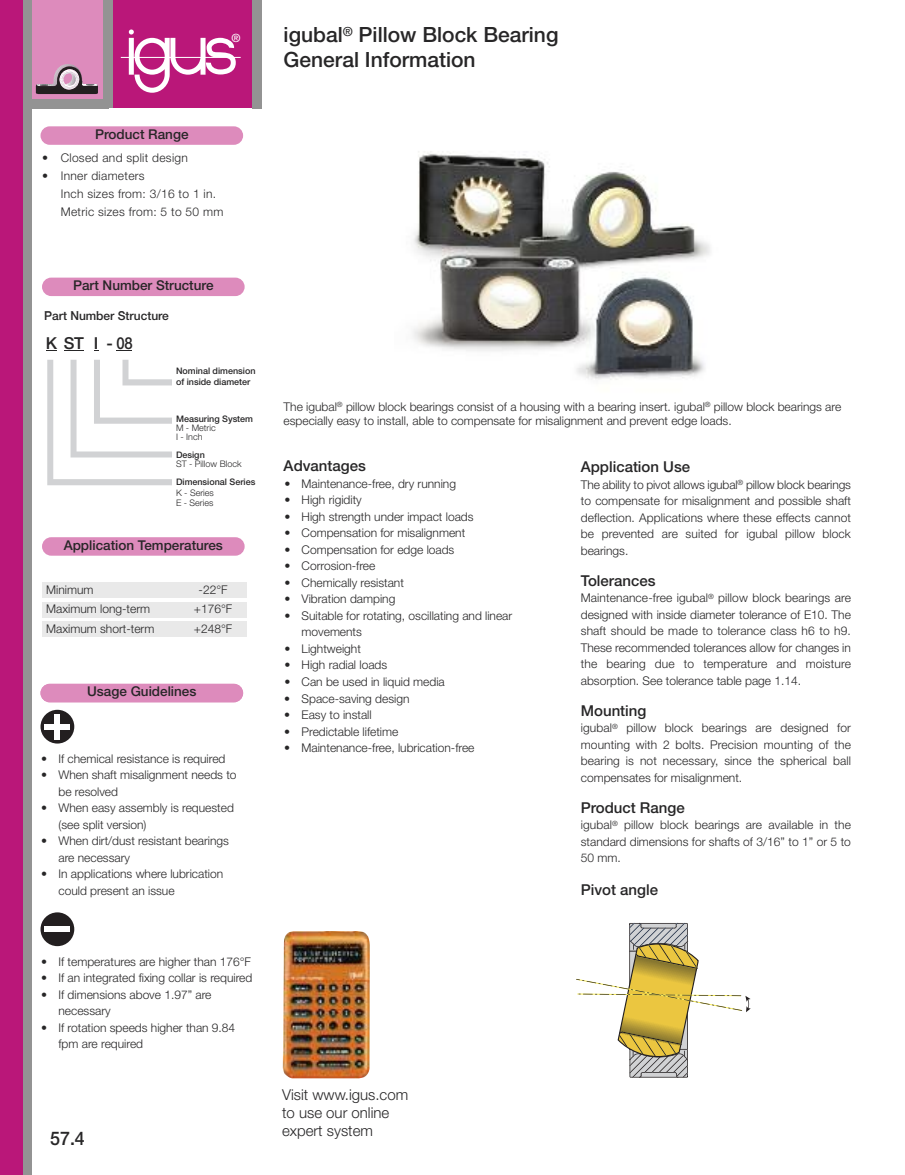
<style>
.page{position:relative;width:905px;height:1175px;background:#fff}
.page>*{position:absolute;margin:0;border:0;box-sizing:border-box;transform-origin:0 0}
.t1{font:500 21px/25.2px "Helvetica Neue";color:#272627}
.t2{font:500 18.75px "Helvetica Neue";color:#272627;scale:.95 1}
.t3{font:500 16.5px "Helvetica Neue";color:#272627}
.t4{font:500 15px "Helvetica Neue";color:#272627}
.t5{font:300 15px/18px "Helvetica Neue";color:#272627}
.t6{font:500 13.5px "Helvetica Neue";color:#272627}
.t7{font:300 12px/16.5px "Helvetica Neue";color:#272627}
.t8{font:300 12px/18px "Helvetica Neue";letter-spacing:.025em;color:#272627}
.t9{font:500 12px "Helvetica Neue";color:#272627}
.t10{font:500 11.4px "Helvetica Neue";color:#fff}
.t11{font:500 9px/10.5px "Helvetica Neue";color:#272627}
.t12{font:300 9px/9px "Helvetica Neue";color:#272627}
</style>
<div class="page">
<div style="left:27px;top:0;width:81px;height:108px;background:#dd8bbc"></div>
<svg style="left:36px;top:64px;width:62px;height:30px"></svg>
<div style="left:112px;top:0;width:144px;height:108px;background:#ba1779"></div>
<svg style="left:121px;top:29px;width:120px;height:64px"></svg>
<div style="left:22px;top:0;width:10px;height:1174px;background:#939393"></div>
<div style="left:0;top:0;width:23px;height:1174px;background:#ba1779"></div>
<div style="left:103px;top:0;width:9px;height:108px;background:#939393"></div>
<img style="left:283px;top:931px;width:87px;height:147px">
<div style="left:252px;top:0;width:9px;height:109px;background:#939393"></div>
<div style="left:40px;top:126px;width:203px;height:19px;background:#dd8bbc;border-radius:9px"></div>
<div style="left:42px;top:278px;width:202px;height:18px;background:#dd8bbc;border-radius:9px"></div>
<div style="left:42px;top:537px;width:202px;height:18px;background:#dd8bbc;border-radius:9px"></div>
<div style="left:40px;top:684px;width:203px;height:18px;background:#dd8bbc;border-radius:9px"></div>
<div style="left:40px;top:710px;width:34px;height:33px;background:#231f20;border-radius:50%"></div>
<div style="left:45px;top:723px;width:25px;height:6px;background:#fff"></div>
<div style="left:54px;top:714px;width:6px;height:25px;background:#fff"></div>
<div style="left:40px;top:912px;width:34px;height:34px;background:#231f20;border-radius:50%"></div>
<div style="left:45px;top:926px;width:25px;height:6px;background:#fff"></div>
<div style="left:44px;top:360px;width:128px;height:132px;background:linear-gradient(to right,#fff,#fff)"></div>
<svg style="left:44px;top:350px;width:128px;height:135px"></svg>
<div style="left:42px;top:582px;width:205px;height:16px;background:#e9e9e9"></div>
<div style="left:42px;top:602px;width:205px;height:15px;background:#e9e9e9"></div>
<div style="left:42px;top:621px;width:205px;height:16px;background:#e9e9e9"></div>
<svg style="left:576px;top:922px;width:174px;height:155px"></svg>
<div style="left:27px;top:99px;width:81px;height:9px;background:#939393"></div>
<img style="left:413px;top:151px;width:297px;height:229px">
<p class="t10" style="left:231px;top:33px;width:11px">®</p>
<p class="t6" style="left:95px;top:129px;width:95px">Product Range</p>
<p class="t8" style="left:42px;top:149px;width:147px">• Closed and split design</p>
<p class="t8" style="left:61px;top:167px;width:164px;text-indent:-19px">• Inner diameters<br>Inch sizes from: 3/16 to 1 in.<br>Metric sizes from: 5 to 50 mm</p>
<p class="t6" style="left:73px;top:281px;width:142px">Part Number Structure</p>
<p class="t9" style="left:44px;top:312px;width:126px">Part Number Structure</p>
<h3 class="t3" style="left:46px;top:337px;width:88px">KST I -08</h3>
<h3 class="t3" style="left:89px;top:337px;width:16px">M</h3>
<p class="t11" style="left:176px;top:367px;width:81px">Nominal dimension of inside diameter</p>
<p class="t11" style="left:176px;top:415px;width:79px">Measuring System</p>
<p class="t12" style="left:176px;top:424px;width:41px">M - Metric<br>I - Inch</p>
<p class="t11" style="left:176px;top:451px;width:30px">Design</p>
<p class="t12" style="left:176px;top:460px;width:67px">ST - Pillow Block</p>
<p class="t11" style="left:176px;top:478px;width:81px">Dimensional Series</p>
<p class="t12" style="left:176px;top:488px;width:39px;line-height:10.5px">K - Series<br>E - Series</p>
<p class="t6" style="left:64px;top:540px;width:161px">Application Temperatures</p>
<p class="t7" style="left:46px;top:582px;width:49px">Minimum</p>
<p class="t7" style="left:199px;top:582px;width:30px">-22°F</p>
<p class="t7" style="left:46px;top:602px;width:105px">Maximum long-term</p>
<p class="t7" style="left:194px;top:602px;width:40px">+176°F</p>
<p class="t7" style="left:46px;top:621px;width:110px">Maximum short-term</p>
<p class="t7" style="left:194px;top:621px;width:40px">+248°F</p>
<p class="t6" style="left:87px;top:687px;width:111px">Usage Guidelines</p>
<p class="t6" style="left:105px;top:687px;width:75px">Advantages</p>
<p class="t7" style="left:41px;top:751px;width:186px">• If chemical resistance is required</p>
<p class="t7" style="left:58px;top:768px;width:180px;text-indent:-17px">• When shaft misalignment needs to be resolved</p>
<p class="t7" style="left:58px;top:801px;width:177px;text-indent:-17px">• When easy assembly is requested (see split version)</p>
<p class="t7" style="left:58px;top:834px;width:172px;text-indent:-17px">• When dirt/dust resistant bearings are necessary</p>
<p class="t7" style="left:58px;top:867px;width:166px;text-indent:-17px">• In applications where lubrication could present an issue</p>
<p class="t7" style="left:41px;top:954px;width:211px">• If temperatures are higher than 176°F</p>
<p class="t7" style="left:41px;top:970px;width:213px">• If an integrated fixing collar is required</p>
<p class="t7" style="left:58px;top:987px;width:154px;text-indent:-17px">• If dimensions above 1.97” are necessary</p>
<p class="t7" style="left:58px;top:1020px;width:178px;text-indent:-17px">• If rotation speeds higher than 9.84 fpm are required</p>
<h2 class="t2" style="left:50px;top:1132px;width:38px">57.4</h2>
<h1 class="t1" style="left:284px;top:24px;width:276px">igubal<sup>®</sup> Pillow Block Bearing<br>General Information</h1>
<p class="t7" style="left:284px;top:400px;width:559px;line-height:14.4px">The igubal<sup>®</sup> pillow block bearings consist of a housing with a bearing insert. igubal<sup>®</sup> pillow block bearings are especially easy to install, able to compensate for misalignment and prevent edge loads.</p>
<p class="t4" style="left:284px;top:461px;width:84px">Advantages</p>
<p class="t7" style="left:284px;top:476px;width:173px">• Maintenance-free, dry running</p>
<p class="t7" style="left:284px;top:493px;width:79px">• High rigidity</p>
<p class="t7" style="left:284px;top:509px;width:191px">• High strength under impact loads</p>
<p class="t7" style="left:284px;top:526px;width:182px">• Compensation for misalignment</p>
<p class="t7" style="left:284px;top:542px;width:171px">• Compensation for edge loads</p>
<p class="t7" style="left:284px;top:559px;width:92px">• Corrosion-free</p>
<p class="t7" style="left:284px;top:575px;width:121px">• Chemically resistant</p>
<p class="t7" style="left:284px;top:592px;width:113px">• Vibration damping</p>
<p class="t7" style="left:301px;top:608px;width:212px;text-indent:-17px">• Suitable for rotating, oscillating and linear movements</p>
<p class="t7" style="left:284px;top:641px;width:78px">• Lightweight</p>
<p class="t7" style="left:284px;top:658px;width:104px">• High radial loads</p>
<p class="t7" style="left:284px;top:674px;width:162px">• Can be used in liquid media</p>
<p class="t7" style="left:284px;top:691px;width:127px">• Space-saving design</p>
<p class="t7" style="left:284px;top:707px;width:89px">• Easy to install</p>
<p class="t7" style="left:284px;top:724px;width:116px">• Predictable lifetime</p>
<p class="t7" style="left:284px;top:740px;width:192px">• Maintenance-free, lubrication-free</p>
<p class="t4" style="left:581px;top:461px;width:111px">Application Use</p>
<p class="t7" style="left:581px;top:477px;width:272px;text-align:justify">The ability to pivot allows igubal<sup>®</sup> pillow block bearings to compensate for misalignment and possible shaft deflection. Applications where these effects cannot be prevented are suited for igubal pillow block bearings.</p>
<p class="t4" style="left:581px;top:575px;width:76px">Tolerances</p>
<p class="t7" style="left:580px;top:591px;width:272px;text-align:justify">Maintenance-free igubal<sup>®</sup> pillow block bearings are designed with inside diameter tolerance of E10. The shaft should be made to tolerance class h6 to h9.<br>These recommended tolerances allow for changes in the bearing due to temperature and moisture absorption. See tolerance table page 1.14.</p>
<p class="t4" style="left:581px;top:705px;width:67px">Mounting</p>
<p class="t7" style="left:580px;top:721px;width:272px;text-align:justify">igubal<sup>®</sup> pillow block bearings are designed for mounting with 2 bolts. Precision mounting of the bearing is not necessary, since the spherical ball compensates for misalignment.</p>
<p class="t4" style="left:581px;top:802px;width:105px">Product Range</p>
<p class="t7" style="left:581px;top:818px;width:272px;text-align:justify">igubal<sup>®</sup> pillow block bearings are available in the standard dimensions for shafts of 3/16” to 1” or 5 to 50 mm.</p>
<p class="t4" style="left:581px;top:884px;width:79px">Pivot angle</p>
<p class="t5" style="left:282px;top:1087px;width:128px">Visit www.igus.com to use our online expert system</p>
</div>
